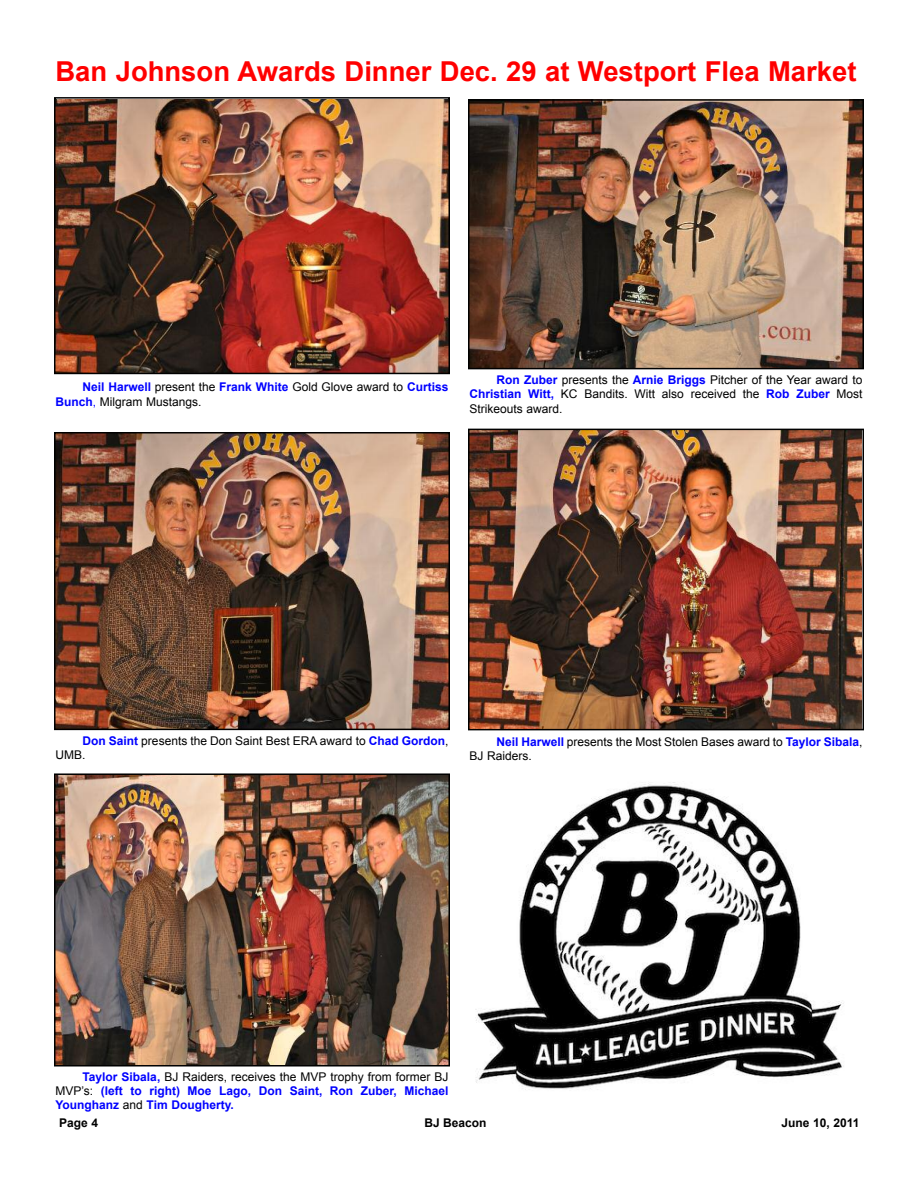
<style>
.page{position:relative;width:918px;height:1188px;background:#fff}
.page>*{position:absolute;margin:0;border:0;box-sizing:border-box;transform-origin:0 0}
.t1{font:700 27.45px "Arial";color:#f00}
.t2{font:12px/14.4px "Arial";color:#000}
.t3{font:700 12px/14.4px "Arial";color:#00f;text-align:justify}
.t4{font:700 12px "Arial";color:#000}
.s1{font-weight:700;color:#00f}
.s2{color:#00f}
.s3{font-weight:400;color:#000}
</style>
<div class="page">
<img style="left:57px;top:100px;width:390px;height:271px">
<div style="left:54px;top:97px;width:396px;height:277px;border:2px solid #000"></div>
<img style="left:471px;top:102px;width:390px;height:264px">
<div style="left:468px;top:99px;width:396px;height:270px;border:2px solid #000"></div>
<img style="left:471px;top:432px;width:390px;height:295px">
<div style="left:468px;top:429px;width:396px;height:301px;border:2px solid #000"></div>
<img style="left:57px;top:435px;width:390px;height:292px">
<div style="left:54px;top:432px;width:396px;height:298px;border:2px solid #000"></div>
<img style="left:57px;top:776px;width:390px;height:288px">
<div style="left:54px;top:773px;width:396px;height:294px;border:2px solid #000"></div>
<img style="left:475px;top:782px;width:369px;height:308px">
<h1 class="t1" style="left:56px;top:57px;width:803px">Ban Johnson Awards Dinner Dec. 29 at Westport Flea Market</h1>
<p class="t2" style="left:56px;top:380px;width:394px;text-indent:27px"><span class="s1">Neil Harwell</span> present the <span class="s1">Frank White</span> Gold Glove award to <span class="s1">Curtiss<br>Bunch</span><span class="s2">,</span> Milgram Mustangs.</p>
<p class="t2" style="left:470px;top:372px;width:395px;text-align:justify;text-indent:27px"><span class="s1">Ron Zuber</span> presents the <span class="s1">Arnie Briggs</span> Pitcher of the Year award to <span class="s1">Christian Witt,</span> KC Bandits. Witt also received the <span class="s1">Rob Zuber</span> Most Strikeouts award.</p>
<p class="t2" style="left:56px;top:733px;width:395px;text-indent:27px"><span class="s1">Don Saint</span> presents the Don Saint Best ERA award to <span class="s1">Chad Gordon</span>,<br>UMB.</p>
<p class="t2" style="left:470px;top:735px;width:395px;text-indent:27px"><span class="s1">Neil Harwell</span> presents the Most Stolen Bases award to <span class="s1">Taylor Sibala</span>,<br>BJ Raiders.</p>
<p class="t3" style="left:55px;top:1069px;width:395px;text-indent:27px">Taylor Sibala, <span class="s3">BJ Raiders, receives the MVP trophy from former BJ MVP’s:</span> (left to right) Moe Lago, Don Saint, Ron Zuber, Michael Younghanz <span class="s3">and</span> Tim Dougherty.</p>
<p class="t4" style="left:59px;top:1116px;width:41px">Page 4</p>
<p class="t4" style="left:425px;top:1116px;width:64px">BJ Beacon</p>
<p class="t4" style="left:782px;top:1116px;width:80px">June 10, 2011</p>
</div>
